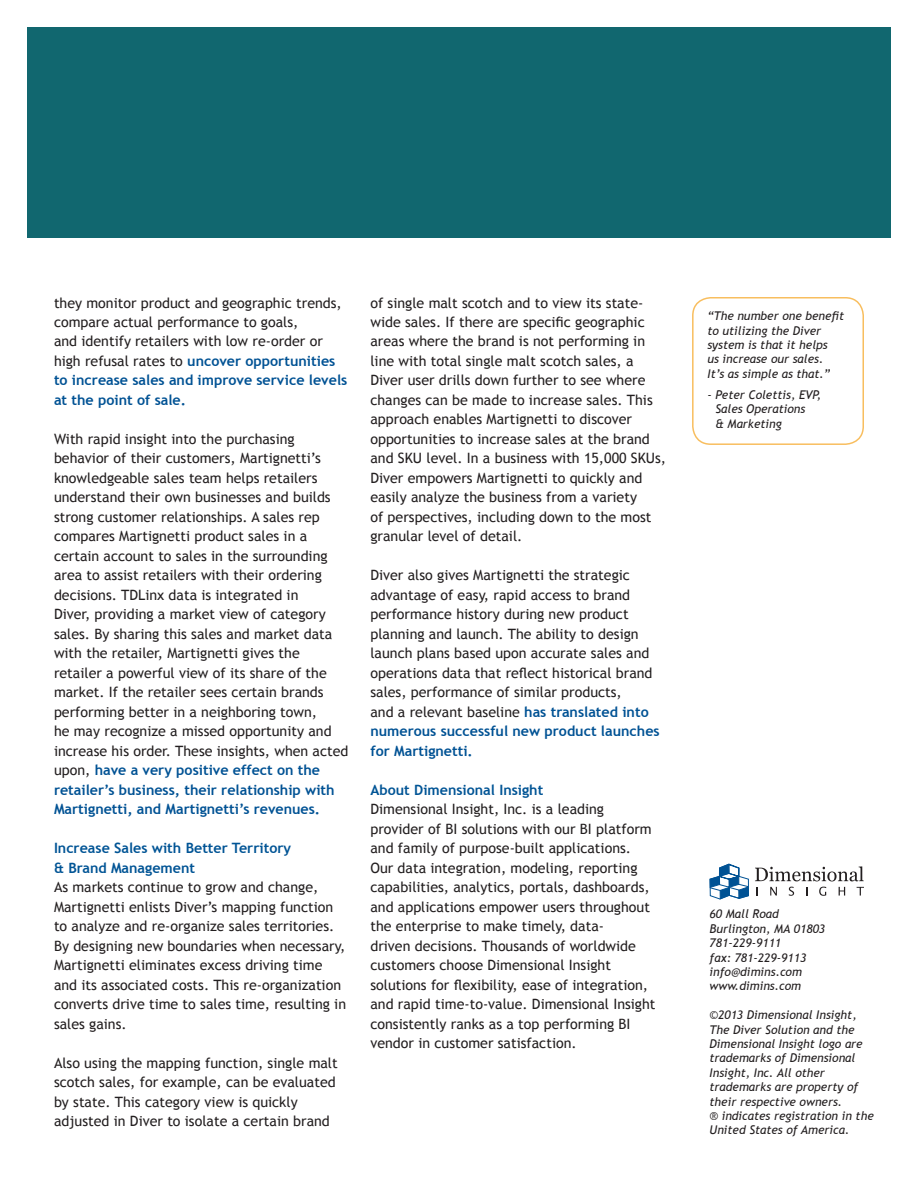
<style>
.page{position:relative;width:918px;height:1188px;background:#fff}
.page>*{position:absolute;margin:0;border:0;box-sizing:border-box;transform-origin:0 0}
.t1{font:14.25px/19.5px "Trebuchet MS";color:#231f20}
.t2{font:700 14.25px/19.5px "Trebuchet MS";color:#005495}
.t3{font:italic 12px/14.4px "Trebuchet MS";color:#231f20}
.s1{font-weight:700;color:#005294}
</style>
<div class="page">
<svg style="left:710px;top:864px;width:154px;height:36px"></svg>
<div style="left:27px;top:27px;width:864px;height:211px;background:#11676f"></div>
<div style="left:692px;top:297px;width:172px;height:148px;border:2px solid #f8be5f;border-radius:18px"></div>
<p class="t1" style="left:54px;top:293px;width:295px">they monitor product and geographic trends, compare actual performance to goals,<br>and identify retailers with low re-order or high refusal rates to <span class="s1">uncover opportunities to increase sales and improve service levels at the point of sale.</span></p>
<p class="t1" style="left:54px;top:429px;width:296px">With rapid insight into the purchasing behavior of their customers, Martignetti’s knowledgeable sales team helps retailers understand their own businesses and builds strong customer relationships. A sales rep compares Martignetti product sales in a certain account to sales in the surrounding area to assist retailers with their ordering decisions. TDLinx data is integrated in<br>Diver, providing a market view of category sales. By sharing this sales and market data with the retailer, Martignetti gives the retailer a powerful view of its share of the market. If the retailer sees certain brands performing better in a neighboring town,<br>he may recognize a missed opportunity and increase his order. These insights, when acted upon, <span class="s1">have a very positive effect on the retailer’s business, their relationship with Martignetti, and Martignetti’s revenues.</span></p>
<p class="t2" style="left:54px;top:839px;width:239px">Increase Sales with Better Territory &amp; Brand Management</p>
<p class="t1" style="left:54px;top:878px;width:294px">As markets continue to grow and change, Martignetti enlists Diver’s mapping function to analyze and re-organize sales territories.<br>By designing new boundaries when necessary, Martignetti eliminates excess driving time and its associated costs. This re-organization converts drive time to sales time, resulting in sales gains.</p>
<p class="t1" style="left:54px;top:1053px;width:285px">Also using the mapping function, single malt scotch sales, for example, can be evaluated by state. This category view is quickly adjusted in Diver to isolate a certain brand</p>
<p class="t1" style="left:370px;top:293px;width:297px">of single malt scotch and to view its state&shy;wide sales. If there are specific geographic areas where the brand is not performing in line with total single malt scotch sales, a Diver user drills down further to see where changes can be made to increase sales. This approach enables Martignetti to discover opportunities to increase sales at the brand and SKU level. In a business with 15,000 SKUs, Diver empowers Martignetti to quickly and easily analyze the business from a variety<br>of perspectives, including down to the most granular level of detail.</p>
<p class="t1" style="left:370px;top:566px;width:291px">Diver also gives Martignetti the strategic advantage of easy, rapid access to brand performance history during new product planning and launch. The ability to design launch plans based upon accurate sales and operations data that reflect historical brand sales, performance of similar products,<br>and a relevant baseline <span class="s1">has translated into numerous successful new product launches for Martignetti.</span></p>
<p class="t2" style="left:370px;top:780px;width:174px">About Dimensional Insight</p>
<p class="t1" style="left:370px;top:800px;width:287px">Dimensional Insight, Inc. is a leading provider of BI solutions with our BI platform and family of purpose-built applications.<br>Our data integration, modeling, reporting capabilities, analytics, portals, dashboards, and applications empower users throughout the enterprise to make timely, data-<br>driven decisions. Thousands of worldwide customers choose Dimensional Insight solutions for flexibility, ease of integration, and rapid time-to-value. Dimensional Insight consistently ranks as a top performing BI vendor in customer satisfaction.</p>
<p class="t3" style="left:707px;top:309px;width:138px">“The number one benefit to utilizing the Diver system is that it helps<br>us increase our sales.<br>It’s as simple as that.”</p>
<p class="t3" style="left:715px;top:388px;width:107px;text-indent:-8px">- Peter Colettis, EVP,<br>Sales Operations<br>&amp; Marketing</p>
<p class="t3" style="left:710px;top:907px;width:117px">60 Mall Road<br>Burlington, MA 01803<br>781-229-9111<br>fax: 781-229-9113 info@dimins.com www.dimins.com</p>
<p class="t3" style="left:710px;top:1008px;width:166px">©2013 Dimensional Insight,<br>The Diver Solution and the<br>Dimensional Insight logo are trademarks of Dimensional<br>Insight, Inc. All other trademarks are property of their respective owners.<br>® indicates registration in the<br>United States of America.</p>
</div>
